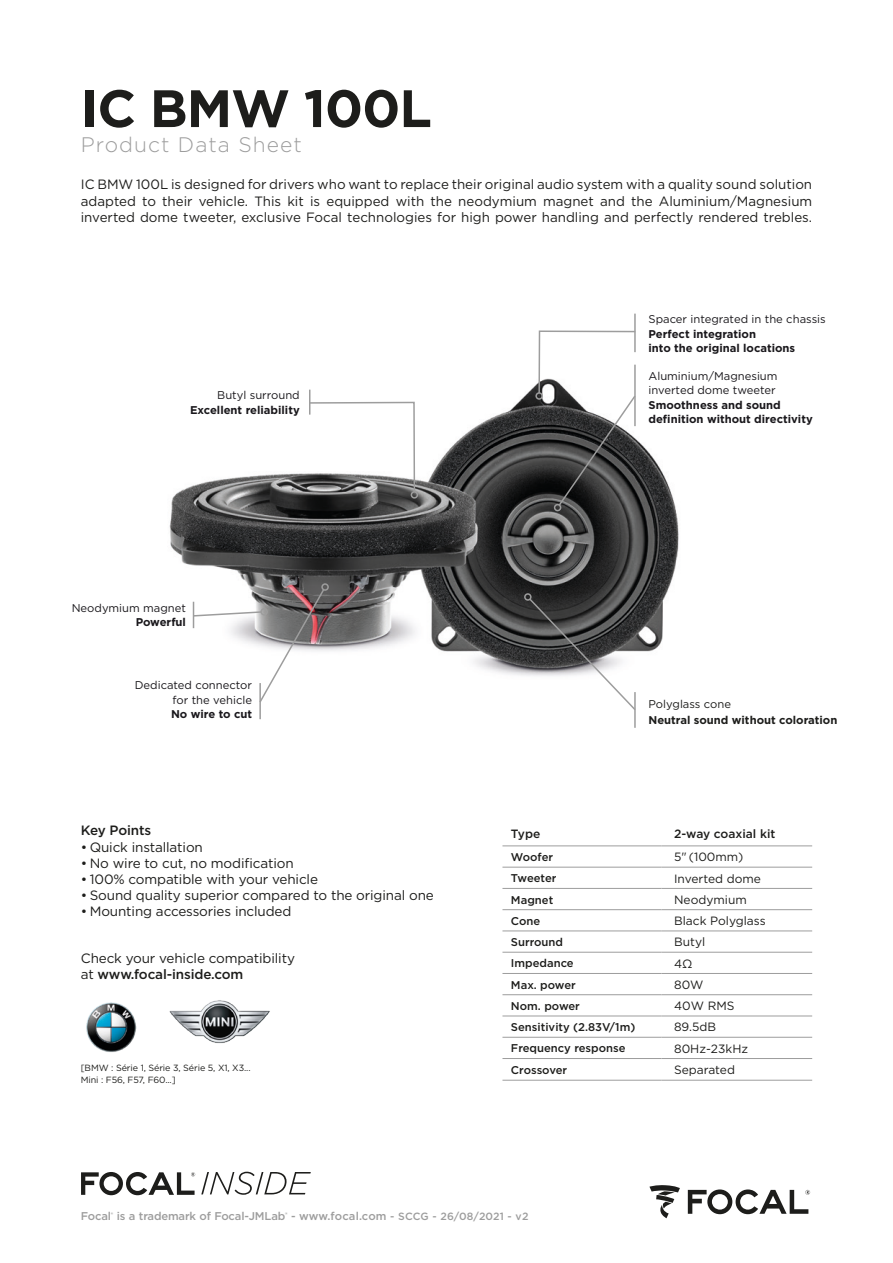
<style>
.page{position:relative;width:893px;height:1263px;background:#fff}
.page>*{position:absolute;margin:0;border:0;box-sizing:border-box;transform-origin:0 0}
.t1{font:700 52.5px "Gotham";letter-spacing:-.02em;color:#1d1d1b}
.t2{font:300 21px "Gotham";letter-spacing:.05em;color:#9d9d9d}
.t3{font:13.5px/16.2px "Gotham";letter-spacing:-.01em;color:#1d1d1b;text-align:justify}
.t4{font:500 13.5px "Gotham";letter-spacing:-.01em;color:#1d1d1b}
.t5{font:12px "Gotham";color:#1d1d1b}
.t6{font:500 12px "Gotham";color:#1d1d1b}
.t7{font:700 11.25px/14.4px "Gotham";color:#1a181c}
.t8{font:500 11.25px "Gotham";color:#1d1d1b}
.t9{font:11.25px/14.4px "Gotham";color:#1a181c;text-align:justify}
.Normal_e{font:500 11.25px "Gotham";letter-spacing:-.015em;color:#9d9d9d}
.t10{font:700 11.25px/16.5px "Gotham";color:#1d1d1b}
.t11{font:9px "Gotham";letter-spacing:-.01em;color:#1d1d1b}
.s1{font-weight:400}
.s2{font-weight:700}
.s3{font-weight:500}
.s4{font-size:10.5px}
</style>
<div class="page">
<img style="left:169px;top:383px;width:510px;height:337px">
<div style="left:321px;top:583px;width:8px;height:8px;border:2px solid #9d9d9d;border-radius:50%"></div>
<hr style="left:259px;top:683px;width:2px;height:36px;background:#9d9d9d">
<div style="left:535px;top:392px;width:8px;height:8px;border:2px solid #9d9d9d;border-radius:50%"></div>
<hr style="left:634px;top:314px;width:2px;height:38px;background:#9d9d9d">
<div style="left:411px;top:491px;width:7px;height:8px;border:2px solid #9d9d9d;border-radius:50%"></div>
<svg style="left:308px;top:390px;width:108px;height:103px"></svg>
<svg style="left:528px;top:597px;width:109px;height:115px"></svg>
<div style="left:524px;top:593px;width:8px;height:8px;border:2px solid #9d9d9d;border-radius:50%"></div>
<hr style="left:634px;top:692px;width:2px;height:36px;background:#9d9d9d">
<svg style="left:192px;top:588px;width:134px;height:116px"></svg>
<svg style="left:538px;top:330px;width:99px;height:177px"></svg>
<div style="left:554px;top:504px;width:7px;height:7px;border:2px solid #9d9d9d;border-radius:50%"></div>
<hr style="left:634px;top:365px;width:2px;height:61px;background:#9d9d9d">
<img style="left:86px;top:1002px;width:51px;height:50px">
<img style="left:169px;top:1000px;width:101px;height:43px">
<svg style="left:649px;top:1185px;width:31px;height:33px"></svg>
<svg style="left:688px;top:1189px;width:122px;height:25px"></svg>
<svg style="left:201px;top:1172px;width:110px;height:23px"></svg>
<svg style="left:81px;top:1172px;width:114px;height:23px"></svg>
<svg style="left:502px;top:845px;width:159px;height:235px"></svg>
<hr style="left:502px;top:846px;width:159px;height:1px;background:#9d9d9d">
<hr style="left:502px;top:867px;width:159px;height:1px;background:#9d9d9d">
<hr style="left:661px;top:867px;width:151px;height:1px;background:#9d9d9d">
<hr style="left:502px;top:888px;width:159px;height:1px;background:#9d9d9d">
<hr style="left:661px;top:888px;width:151px;height:1px;background:#9d9d9d">
<hr style="left:502px;top:909px;width:159px;height:1px;background:#9d9d9d">
<hr style="left:661px;top:909px;width:151px;height:1px;background:#9d9d9d">
<hr style="left:502px;top:931px;width:159px;height:1px;background:#9d9d9d">
<hr style="left:661px;top:931px;width:151px;height:1px;background:#9d9d9d">
<hr style="left:502px;top:952px;width:159px;height:1px;background:#9d9d9d">
<hr style="left:661px;top:952px;width:151px;height:1px;background:#9d9d9d">
<hr style="left:502px;top:973px;width:159px;height:1px;background:#9d9d9d">
<hr style="left:661px;top:973px;width:151px;height:1px;background:#9d9d9d">
<hr style="left:502px;top:994px;width:159px;height:1px;background:#9d9d9d">
<hr style="left:661px;top:994px;width:151px;height:1px;background:#9d9d9d">
<hr style="left:502px;top:1016px;width:159px;height:1px;background:#9d9d9d">
<hr style="left:661px;top:1016px;width:151px;height:1px;background:#9d9d9d">
<hr style="left:502px;top:1037px;width:159px;height:1px;background:#9d9d9d">
<hr style="left:661px;top:1037px;width:151px;height:1px;background:#9d9d9d">
<hr style="left:502px;top:1058px;width:159px;height:1px;background:#9d9d9d">
<hr style="left:661px;top:1058px;width:151px;height:1px;background:#9d9d9d">
<hr style="left:502px;top:1080px;width:159px;height:1px;background:#9d9d9d">
<hr style="left:661px;top:1080px;width:151px;height:1px;background:#9d9d9d">
<hr style="left:661px;top:846px;width:151px;height:1px;background:#9d9d9d">
<p class="t1" style="left:81px;top:74px;width:353px">IC BMW 100L</p>
<p class="t2" style="left:81px;top:132px;width:222px">Product Data Sheet</p>
<p class="t3" style="left:81px;top:176px;width:733px">IC BMW 100L is designed for drivers who want to replace their original audio system with a quality sound solution adapted to their vehicle. This kit is equipped with the neodymium magnet and the Aluminium/Magnesium inverted dome tweeter, exclusive Focal technologies for high power handling and perfectly rendered trebles.</p>
<p class="t7" style="left:190px;top:388px;width:111px;text-align:right"><span class="s1">Butyl surround<br></span>Excellent reliability</p>
<p class="t9" style="left:72px;top:600px;width:116px;text-align:right">Neodymium magnet<br><span class="s2">Powerful</span></p>
<p class="t9" style="left:171px;top:678px;width:83px;text-indent:-36px">Dedicated connector for the vehicle <span class="s2">No wire to cut</span></p>
<p class="t4" style="left:81px;top:822px;width:72px">Key Points</p>
<p class="t3" style="left:81px;top:838px;width:124px">• Quick installation</p>
<p class="t3" style="left:81px;top:855px;width:214px">• No wire to cut, no modification</p>
<p class="t3" style="left:81px;top:871px;width:239px">• 100% compatible with your vehicle</p>
<p class="t3" style="left:81px;top:887px;width:355px">• Sound quality superior compared to the original one</p>
<p class="t3" style="left:81px;top:903px;width:212px">• Mounting accessories included</p>
<p class="t3" style="left:81px;top:950px;width:216px">Check your vehicle compatibility at <span class="s3">www.focal-inside.com</span></p>
<p class="t11" style="left:81px;top:1062px;width:171px">[BMW : Série 1, Série 3, Série 5, X1, X3...</p>
<p class="t11" style="left:81px;top:1074px;width:96px">Mini : F56, F57, F60...]</p>
<p class="t7" style="left:648px;top:312px;width:179px"><span class="s1">Spacer integrated in the chassis<br></span>Perfect integration<br>into the original locations</p>
<p class="t9" style="left:648px;top:369px;width:131px">Aluminium/Magnesium inverted dome tweeter</p>
<p class="t7" style="left:648px;top:398px;width:166px">Smoothness and sound definition without directivity</p>
<p class="t10" style="left:648px;top:695px;width:190px"><span class="s1">Polyglass cone<br></span>Neutral sound without coloration</p>
<p class="t6" style="left:511px;top:826px;width:31px">Type</p>
<p class="t6" style="left:674px;top:826px;width:103px">2-way coaxial kit</p>
<p class="t8" style="left:511px;top:850px;width:44px">Woofer</p>
<p class="t5" style="left:674px;top:849px;width:71px">5" (100mm)</p>
<p class="t8" style="left:511px;top:871px;width:47px">Tweeter</p>
<p class="t5" style="left:674px;top:871px;width:88px">Inverted dome</p>
<p class="t8" style="left:511px;top:892px;width:44px">Magnet</p>
<p class="t5" style="left:674px;top:892px;width:74px">Neodymium</p>
<p class="t8" style="left:511px;top:913px;width:31px">Cone</p>
<p class="t5" style="left:674px;top:913px;width:93px">Black Polyglass</p>
<p class="t8" style="left:511px;top:935px;width:54px">Surround</p>
<p class="t5" style="left:674px;top:934px;width:33px">Butyl</p>
<p class="t8" style="left:511px;top:956px;width:64px">Impedance</p>
<p class="t5" style="left:674px;top:956px;width:20px">4Ω</p>
<p class="t8" style="left:511px;top:977px;width:66px">Max. power</p>
<p class="t5" style="left:674px;top:977px;width:31px">80W</p>
<p class="t8" style="left:511px;top:998px;width:70px">Nom. power</p>
<p class="t5" style="left:674px;top:998px;width:62px">40W RMS</p>
<p class="t8" style="left:511px;top:1020px;width:126px">Sensitivity (2.83V/1m)</p>
<p class="t5" style="left:674px;top:1019px;width:44px">89.5dB</p>
<p class="t8" style="left:511px;top:1041px;width:116px">Frequency response</p>
<p class="t5" style="left:674px;top:1041px;width:75px">80Hz-23kHz</p>
<p class="t8" style="left:511px;top:1062px;width:58px">Crossover</p>
<p class="t5" style="left:674px;top:1062px;width:62px">Separated</p>
<p class="Normal_e" style="left:81px;top:1209px;width:449px">Focal<sup>®</sup> is a trademark of Focal-JMLab<sup>®</sup> - www.focal.com <span class="s4">- SCCG - 26/08/2021 - v2</span></p>
</div>
